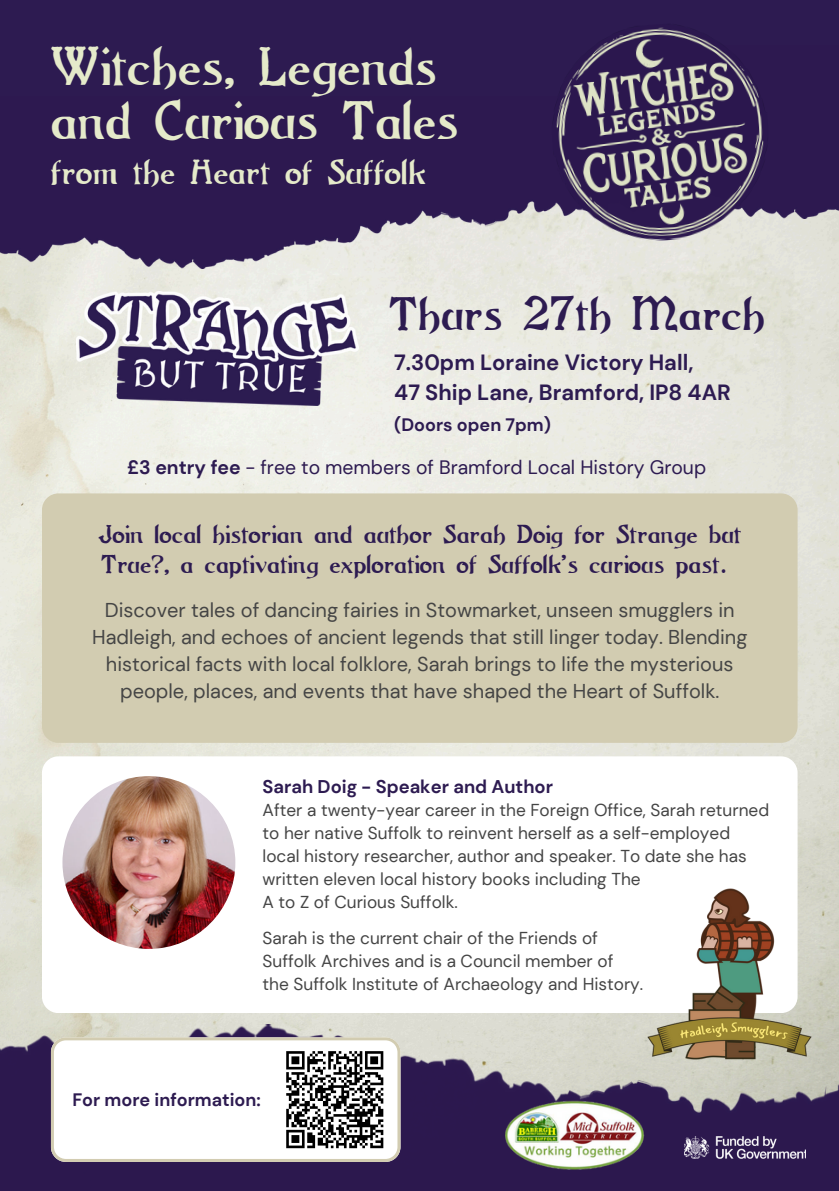
<style>
.page{position:relative;width:839px;height:1191px;background:#fff}
.page>*{position:absolute;margin:0;border:0;box-sizing:border-box;transform-origin:0 0}
.t1{font:46px/54px "Grange";color:#e5eaca}
.t2{font:40px "Grange";color:#2d1b51}
.t3{font:29.6px "Grange";color:#e5eaca}
.t4{font:22px/30px "Grange";color:#2d1b51}
.t5{font:700 22px/30px "DM Sans";color:#2d1b51}
.t6{font:20px/27px "DM Sans";color:#454545;text-align:center}
.t7{font:19.4px "DM Sans";color:#2d1b51}
.t8{font:700 18.4px "DM Sans";color:#2d1b51}
.t9{font:700 18px "DM Sans";color:#2d1b51}
.t10{font:17.2px/23px "DM Sans";color:#454545}
.s1{font-weight:700}
</style>
<div class="page">
<img style="left:0;top:218px;width:838px;height:802px">
<div style="left:42px;top:493px;width:755px;height:250px;background:#d2ccb1;border-radius:17px"></div>
<div style="left:0;top:0;width:838px;height:99px;background:#2d1b51"></div>
<img style="left:0;top:99px;width:607px;height:170px">
<div style="left:775px;top:99px;width:63px;height:119px;background:#2d1950"></div>
<img style="left:545px;top:27px;width:230px;height:220px">
<img style="left:0;top:1020px;width:838px;height:171px">
<img style="left:684px;top:1133px;width:121px;height:29px">
<img style="left:497px;top:1097px;width:153px;height:75px">
<svg style="left:51px;top:1037px;width:349px;height:125px"></svg>
<div style="left:281px;top:1046px;width:107px;height:107px;background:#fff"></div>
<svg style="left:286px;top:1051px;width:98px;height:98px"></svg>
<img style="left:76px;top:291px;width:282px;height:114px">
<div style="left:42px;top:756px;width:755px;height:257px;background:#fff;border-radius:17px"></div>
<img style="left:62px;top:776px;width:173px;height:173px;border-radius:50%">
<img style="left:638px;top:881px;width:182px;height:182px">
<h3 class="t1" style="left:50px;top:43px;width:409px">Witches, Legends and Curious Tales</h3>
<p class="t3" style="left:50px;top:155px;width:377px">from the Heart of Suffolk</p>
<p class="t2" style="left:388px;top:291px;width:378px">Thurs 27th March</p>
<p class="t5" style="left:394px;top:348px;width:338px">7.30pm Loraine Victory Hall,<br>47 Ship Lane, Bramford, IP8 4AR</p>
<p class="t9" style="left:394px;top:413px;width:158px">(Doors open 7pm)</p>
<p class="t7" style="left:127px;top:455px;width:580px"><span class="s1">£3 entry fee</span> - free to members of Bramford Local History Group</p>
<h1 class="t4" style="left:98px;top:521px;width:644px">Join local historian and author Sarah Doig for Strange but<br>True?, a captivating exploration of Suffolk’s curious past.</h1>
<p class="t6" style="left:92px;top:596px;width:656px">Discover tales of dancing fairies in Stowmarket, unseen smugglers in Hadleigh, and echoes of ancient legends that still linger today. Blending historical facts with local folklore, Sarah brings to life the mysterious people, places, and events that have shaped the Heart of Suffolk.</p>
<h6 class="t8" style="left:262px;top:775px;width:292px">Sarah Doig - Speaker and Author</h6>
<p class="t10" style="left:262px;top:798px;width:508px">After a twenty-year career in the Foreign Office, Sarah returned to her native Suffolk to reinvent herself as a self-employed local history researcher, author and speaker. To date she has written eleven local history books including The</p>
<h5 class="t10" style="left:262px;top:890px;width:197px">A to Z of Curious Suffolk.</h5>
<h5 class="t10" style="left:262px;top:926px;width:337px">Sarah is the current chair of the Friends of</h5>
<p class="t10" style="left:262px;top:949px;width:352px">Suffolk Archives and is a Council member of</p>
<p class="t10" style="left:262px;top:972px;width:382px">the Suffolk Institute of Archaeology and History.</p>
<h2 class="t9" style="left:72px;top:1088px;width:190px">For more information:</h2>
</div>
